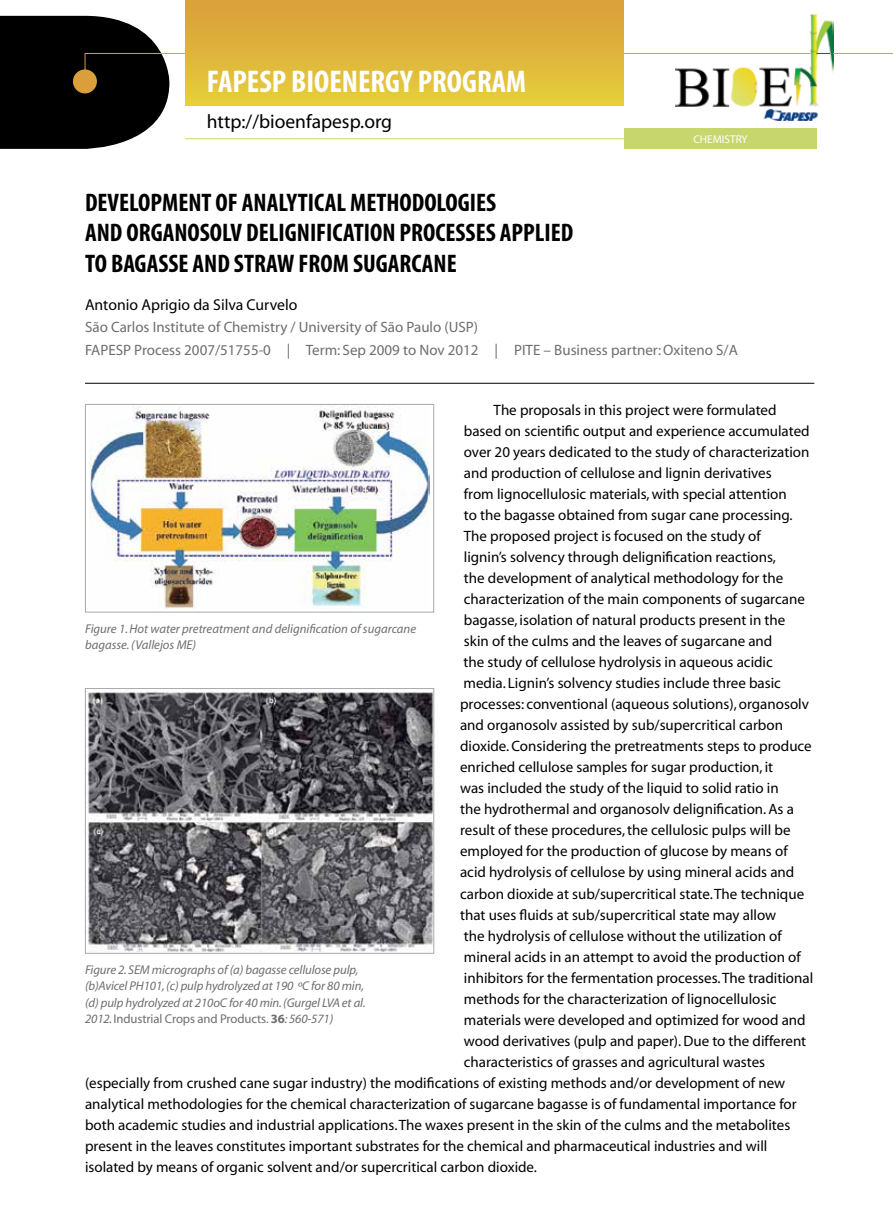
<style>
.page{position:relative;width:893px;height:1225px;background:#fff}
.page>*{position:absolute;margin:0;border:0;box-sizing:border-box;transform-origin:0 0}
.t1{font:700 condensed 31.5px "Myriad";color:#fff}
.t2{font:700 condensed 25.5px/30.9px "Myriad";color:#000}
.t3{font:19.5px "Myriad";color:#000}
.t4{font:15.75px "Myriad";color:#000}
.t5{font:15px "Myriad";color:#000}
.t6{font:15px/22.5px "Myriad";color:#6d6e71}
.t7{font:italic 12.75px/16.5px "Myriad";letter-spacing:-.01em;color:#6d6e71}
.t8{font:11.25px "Myriad";color:#fff}
.s1{font-style:normal}
.s2{font-weight:700;font-style:normal}
</style>
<div class="page">
<img style="left:675px;top:15px;width:158px;height:105px">
<svg style="left:0;top:16px;width:169px;height:133px;background:#1d1c1a"></svg>
<svg style="left:816px;top:53px;width:14px;height:1px"></svg>
<hr style="left:833px;top:53px;width:60px;height:1px;background:#da9e3b">
<hr style="left:85px;top:53px;width:726px;height:1px;background:#da9e3b">
<hr style="left:185px;top:138px;width:439px;height:1px;background:#c8d66e">
<div style="left:185px;top:0;width:439px;height:106px;background:linear-gradient(to bottom,#d99c3c,#e5ce3b)"></div>
<hr style="left:85px;top:383px;width:729px;height:1px;background:#000">
<div style="left:624px;top:128px;width:192px;height:21px;background:#c8d66e"></div>
<img style="left:90px;top:406px;width:339px;height:202px">
<div style="left:85px;top:404px;width:349px;height:208px;border:1px solid #a7a9ac"></div>
<img style="left:87px;top:690px;width:345px;height:261px">
<div style="left:85px;top:688px;width:349px;height:265px;border:1px solid #a7a9ac"></div>
<h1 class="t1" style="left:207px;top:66px;width:321px">FAPESP BIOENERGY PROGRAM</h1>
<h3 class="t3" style="left:207px;top:112px;width:187px">http://bioenfapesp.org</h3>
<p class="t8" style="left:693px;top:133px;width:56px">CHEMISTRY</p>
<h2 class="t2" style="left:85px;top:188px;width:490px">DEVELOPMENT OF ANALYTICAL METHODOLOGIES<br>AND ORGANOSOLV DELIGNIFICATION PROCESSES APPLIED<br>TO BAGASSE AND STRAW FROM SUGARCANE</h2>
<p class="t4" style="left:85px;top:296px;width:214px">Antonio Aprigio da Silva Curvelo</p>
<p class="t6" style="left:85px;top:316px;width:654px">São Carlos Institute of Chemistry / University of São Paulo (USP)<br>FAPESP Process 2007/51755-0 | Term: Sep 2009 to Nov 2012 | PITE – Business partner: Oxiteno S/A</p>
<p class="t5" style="left:494px;top:403px;width:284px">The proposals in this project were formulated</p>
<p class="t5" style="left:464px;top:424px;width:347px">based on scientific output and experience accumulated</p>
<p class="t5" style="left:464px;top:445px;width:347px">over 20 years dedicated to the study of characterization</p>
<p class="t5" style="left:464px;top:466px;width:309px">and production of cellulose and lignin derivatives</p>
<p class="t5" style="left:464px;top:487px;width:324px">from lignocellulosic materials, with special attention</p>
<p class="t5" style="left:464px;top:508px;width:330px">to the bagasse obtained from sugar cane processing.</p>
<p class="t5" style="left:464px;top:529px;width:299px">The proposed project is focused on the study of</p>
<p class="t5" style="left:464px;top:550px;width:314px">lignin’s solvency through delignification reactions,</p>
<p class="t5" style="left:464px;top:571px;width:321px">the development of analytical methodology for the</p>
<p class="t5" style="left:464px;top:592px;width:343px">characterization of the main components of sugarcane</p>
<p class="t5" style="left:464px;top:613px;width:323px">bagasse, isolation of natural products present in the</p>
<p class="t5" style="left:464px;top:634px;width:310px">skin of the culms and the leaves of sugarcane and</p>
<p class="t5" style="left:463px;top:655px;width:311px">the study of cellulose hydrolysis in aqueous acidic</p>
<p class="t5" style="left:463px;top:676px;width:319px">media. Lignin’s solvency studies include three basic</p>
<p class="t5" style="left:460px;top:697px;width:350px">processes: conventional (aqueous solutions), organosolv</p>
<p class="t5" style="left:460px;top:718px;width:324px">and organosolv assisted by sub/supercritical carbon</p>
<p class="t5" style="left:460px;top:739px;width:353px">dioxide. Considering the pretreatments steps to produce</p>
<p class="t5" style="left:460px;top:760px;width:315px">enriched cellulose samples for sugar production, it</p>
<p class="t5" style="left:460px;top:781px;width:320px">was included the study of the liquid to solid ratio in</p>
<p class="t5" style="left:460px;top:802px;width:335px">the hydrothermal and organosolv delignification. As a</p>
<p class="t5" style="left:460px;top:823px;width:332px">result of these procedures, the cellulosic pulps will be</p>
<p class="t5" style="left:460px;top:844px;width:329px">employed for the production of glucose by means of</p>
<p class="t5" style="left:460px;top:865px;width:336px">acid hydrolysis of cellulose by using mineral acids and</p>
<p class="t5" style="left:460px;top:886px;width:346px">carbon dioxide at sub/supercritical state. The technique</p>
<p class="t5" style="left:460px;top:907px;width:318px">that uses fluids at sub/supercritical state may allow</p>
<p class="t5" style="left:464px;top:928px;width:319px">the hydrolysis of cellulose without the utilization of</p>
<p class="t5" style="left:464px;top:949px;width:338px">mineral acids in an attempt to avoid the production of</p>
<p class="t5" style="left:464px;top:970px;width:351px">inhibitors for the fermentation processes. The traditional</p>
<p class="t5" style="left:464px;top:991px;width:314px">methods for the characterization of lignocellulosic</p>
<p class="t5" style="left:464px;top:1012px;width:343px">materials were developed and optimized for wood and</p>
<p class="t5" style="left:464px;top:1033px;width:344px">wood derivatives (pulp and paper). Due to the different</p>
<p class="t5" style="left:464px;top:1054px;width:303px">characteristics of grasses and agricultural wastes</p>
<p class="t5" style="left:85px;top:1075px;width:702px">(especially from crushed cane sugar industry) the modifications of existing methods and/or development of new</p>
<p class="t5" style="left:85px;top:1096px;width:713px">analytical methodologies for the chemical characterization of sugarcane bagasse is of fundamental importance for</p>
<p class="t5" style="left:85px;top:1117px;width:707px">both academic studies and industrial applications. The waxes present in the skin of the culms and the metabolites</p>
<p class="t5" style="left:85px;top:1138px;width:684px">present in the leaves constitutes important substrates for the chemical and pharmaceutical industries and will</p>
<p class="t5" style="left:85px;top:1159px;width:453px">isolated by means of organic solvent and/or supercritical carbon dioxide.</p>
<p class="t7" style="left:85px;top:621px;width:333px">Figure 1. Hot water pretreatment and delignification of sugarcane bagasse. (Vallejos ME)</p>
<p class="t7" style="left:85px;top:962px;width:282px">Figure 2. SEM micrographs of (a) bagasse cellulose pulp, (b)Avicel PH101, (c) pulp hydrolyzed at 190 ºC for 80 min, (d) pulp hydrolyzed at 210oC for 40 min. (Gurgel LVA et al.<br>2012. <span class="s1">Industrial Crops and Products.</span> <span class="s2">36</span>: 560-571)</p>
</div>
